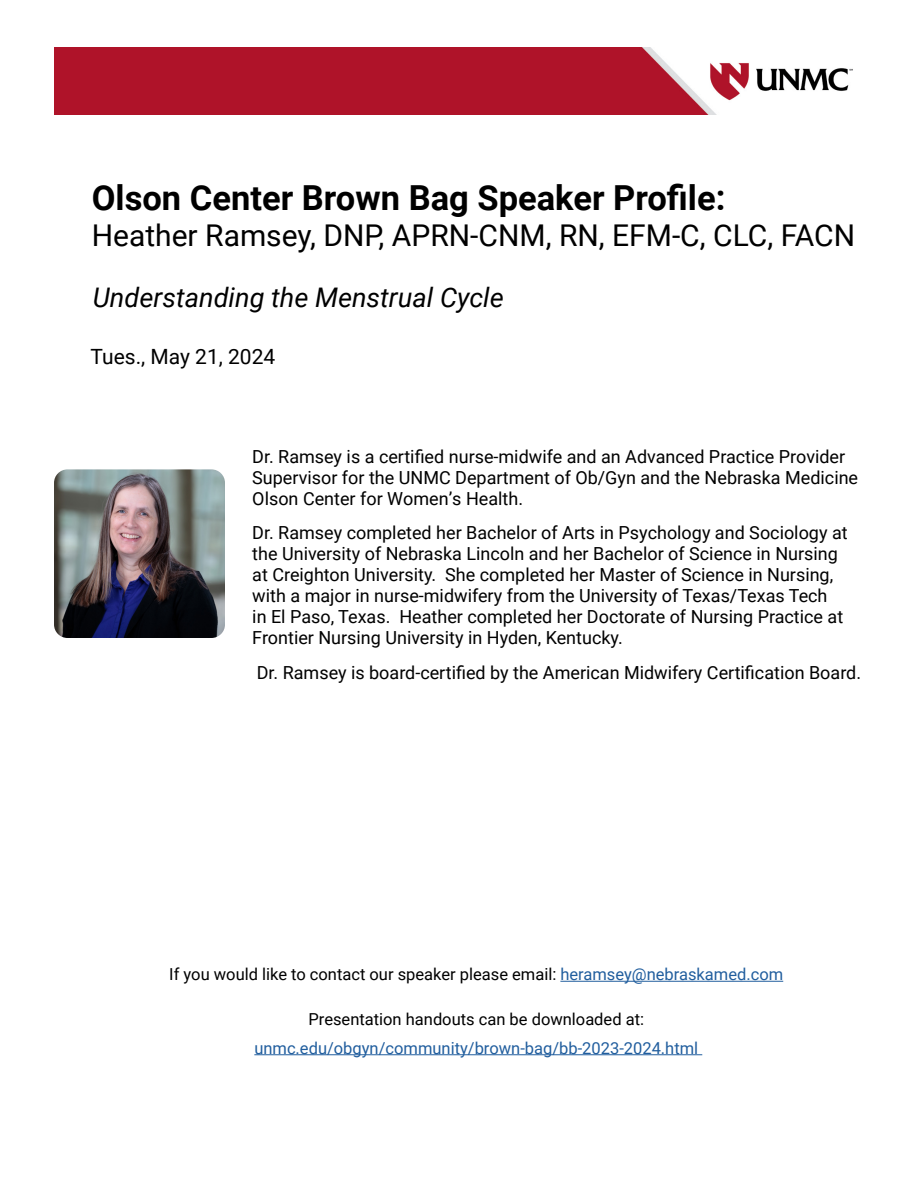
<style>
.page{position:relative;width:918px;height:1188px;background:#fff}
.page>*{position:absolute;margin:0;border:0;box-sizing:border-box;transform-origin:0 0}
.t1{font:700 34.5px "Roboto";color:#000}
.t2{font:30px "Roboto";color:#000}
.t3{font:italic 27px "Roboto";color:#000}
.t4{font:21px "Roboto";color:#000}
.t5{font:18px/21px "Roboto";color:#000}
.t6{font:16.5px "Roboto";color:#000}
.t7{font:16.5px "Roboto";color:#215e9e}
.s1{color:#215e9e}
</style>
<div class="page">
<hr style="left:560px;top:981px;width:223px;height:1px;background:#215e9e">
<hr style="left:254px;top:1054px;width:448px;height:1px;background:#215e9e">
<img style="left:54px;top:469px;width:171px;height:169px">
<img style="left:54px;top:48px;width:799px;height:66px">
<h1 class="t1" style="left:92px;top:174px;width:635px">Olson Center Brown Bag Speaker Profile:</h1>
<h2 class="t2" style="left:92px;top:214px;width:765px">Heather Ramsey, DNP, APRN-CNM, RN, EFM-C, CLC, FACN</h2>
<h3 class="t3" style="left:93px;top:278px;width:412px">Understanding the Menstrual Cycle</h3>
<p class="t4" style="left:91px;top:342px;width:186px">Tues., May 21, 2024</p>
<p class="t5" style="left:252px;top:445px;width:607px">Dr. Ramsey is a certified nurse-midwife and an Advanced Practice Provider<br>Supervisor for the UNMC Department of Ob/Gyn and the Nebraska Medicine<br>Olson Center for Women’s Health.</p>
<p class="t5" style="left:252px;top:522px;width:597px">Dr. Ramsey completed her Bachelor of Arts in Psychology and Sociology at the University of Nebraska Lincoln and her Bachelor of Science in Nursing at Creighton University. She completed her Master of Science in Nursing, with a major in nurse-midwifery from the University of Texas/Texas Tech<br>in El Paso, Texas. Heather completed her Doctorate of Nursing Practice at Frontier Nursing University in Hyden, Kentucky.</p>
<p class="t5" style="left:257px;top:661px;width:606px">Dr. Ramsey is board-certified by the American Midwifery Certification Board.</p>
<p class="t6" style="left:169px;top:963px;width:615px">If you would like to contact our speaker please email: <span class="s1">heramsey@nebraskamed.com</span></p>
<p class="t6" style="left:309px;top:1008px;width:337px">Presentation handouts can be downloaded at:</p>
<p class="t7" style="left:254px;top:1036px;width:445px">unmc.edu/obgyn/community/brown-bag/bb-2023-2024.html</p>
</div>
